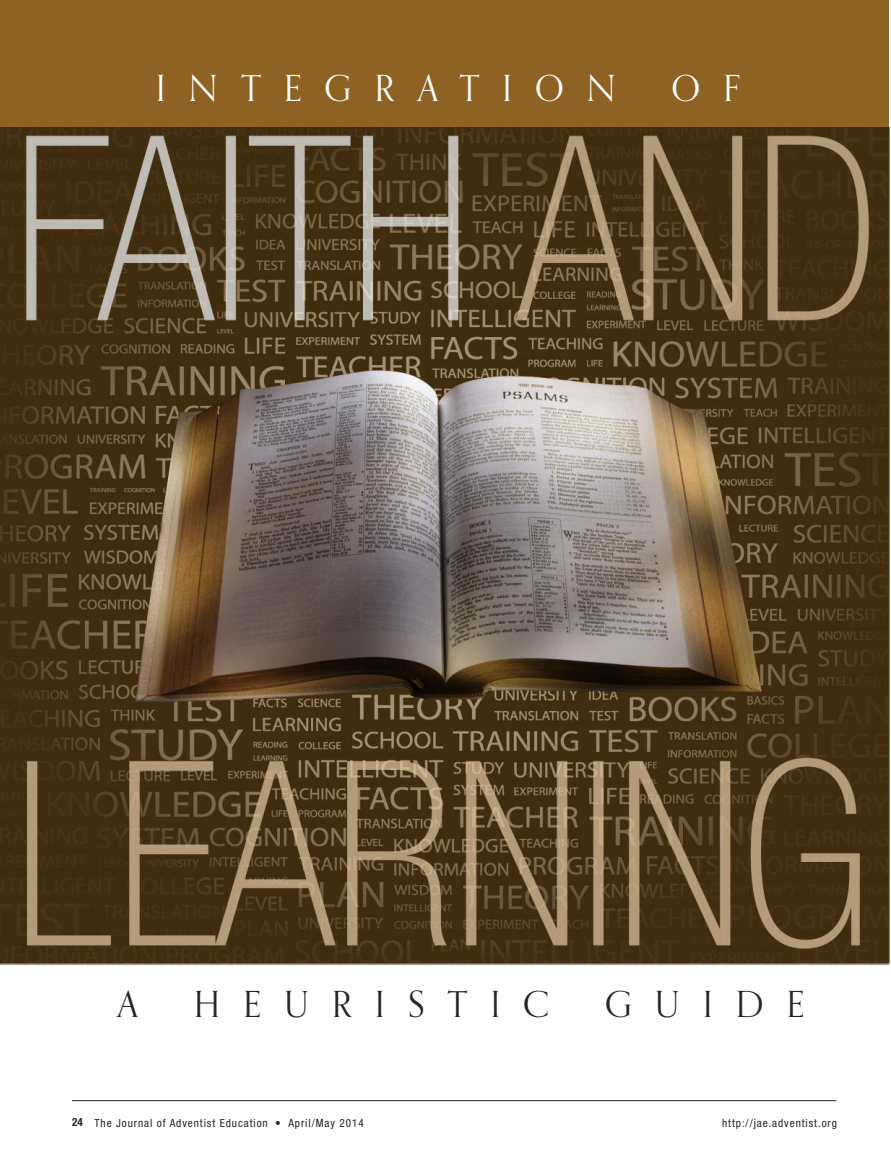
<style>
.page{position:relative;width:891px;height:1161px;background:#fff}
.page>*{position:absolute;margin:0;border:0;box-sizing:border-box;transform-origin:0 0}
.t1{font:36px "Orpheus";letter-spacing:.65em;color:#272627}
.t2{font:36px "Orpheus";letter-spacing:.65em;color:#fff}
.t3{font:condensed 11.25px "Helvetica Neue";letter-spacing:.08em;color:#272627}
.t4{font:700 condensed 11.25px "Helvetica Neue";color:#272627}
</style>
<div class="page">
<div style="left:0;top:0;width:889px;height:128px;background:#8e6223"></div>
<hr style="left:72px;top:1100px;width:764px;height:1px;background:#272627">
<img style="left:0;top:128px;width:890px;height:838px">
<h1 class="t2" style="left:156px;top:66px;width:461px">INTEGRATION</h1>
<h1 class="t2" style="left:672px;top:66px;width:70px">O F</h1>
<h1 class="t1" style="left:118px;top:981px;width:22px">A</h1>
<h1 class="t1" style="left:194px;top:981px;width:357px">HEURISTIC</h1>
<h1 class="t1" style="left:605px;top:981px;width:201px">GUIDE</h1>
<p class="t4" style="left:72px;top:1118px;width:12px">24</p>
<p class="t3" style="left:94px;top:1119px;width:271px">The Journal of Adventist Education • April/May 2014</p>
<p class="t3" style="left:722px;top:1119px;width:116px">http://jae.adventist.org</p>
</div>
